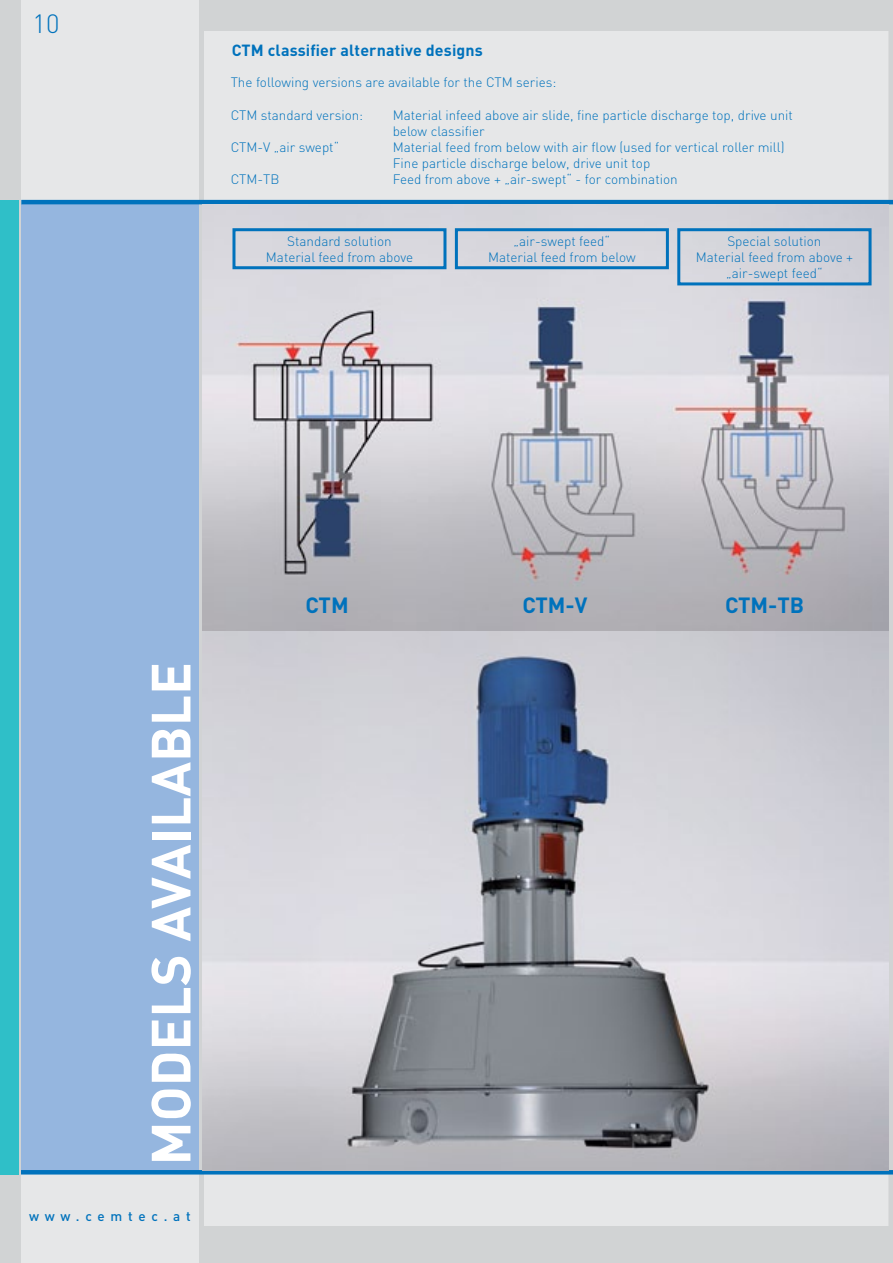
<style>
.page{position:relative;width:893px;height:1263px;background:#d1d3d4}
.page>*{position:absolute;margin:0;border:0;box-sizing:border-box;transform-origin:0 0}
.t1{font:700 54.3px "DIN Pro";color:#fff}
.t2{font:300 26.1px "DIN Pro";color:#0072bc}
.t3{font:700 21.75px "DIN Pro";color:#0072bc}
.t4{font:700 16.05px "DIN Pro";letter-spacing:.01em;color:#0072bc}
.t5{font:300 13.5px/16.2px "DIN Pro";color:#0072bc;text-align:center}
.t6{font:500 13.5px "DIN Pro";letter-spacing:.425em;color:#0072bc}
</style>
<div class="page">
<div style="left:204px;top:31px;width:689px;height:1194px;background:#e6e7e8"></div>
<div style="left:888px;top:0;width:5px;height:1263px;background:#d1d3d4"></div>
<div style="left:21px;top:0;width:177px;height:1263px;background:#e6e7e8"></div>
<div style="left:21px;top:204px;width:177px;height:968px;background:#95b6df"></div>
<div style="left:0;top:200px;width:18px;height:974px;background:#2fbfc8"></div>
<hr style="left:21px;top:200px;width:872px;height:4px;background:#0072bc">
<svg style="left:21px;top:1170px;width:872px;height:4px;background:#237ebb"></svg>
<img style="left:203px;top:204px;width:685px;height:427px">
<svg style="left:203px;top:631px;width:685px;height:539px"></svg>
<div style="left:677px;top:228px;width:194px;height:57px;border:3px solid #0072bc"></div>
<div style="left:232px;top:228px;width:214px;height:41px;border:3px solid #0072bc"></div>
<div style="left:455px;top:228px;width:214px;height:41px;border:3px solid #0072bc"></div>
<h2 class="t2" style="left:33px;top:6px;width:29px">10</h2>
<p class="t4" style="left:232px;top:39px;width:253px">CTM classifier alternative designs</p>
<p class="t5" style="left:231px;top:74px;width:327px">The following versions are available for the CTM series:</p>
<p class="t5" style="left:231px;top:106px;width:134px">CTM standard version:</p>
<p class="t5" style="left:393px;top:106px;width:402px;text-align:left">Material infeed above air slide, fine particle discharge top, drive unit below classifier</p>
<p class="t5" style="left:231px;top:139px;width:110px">CTM-V „air swept“</p>
<p class="t5" style="left:393px;top:139px;width:393px;text-align:left">Material feed from below with air flow (used for vertical roller mill)<br>Fine particle discharge below, drive unit top</p>
<p class="t5" style="left:231px;top:171px;width:50px">CTM-TB</p>
<p class="t5" style="left:393px;top:171px;width:286px">Feed from above + „air-swept“ - for combination</p>
<p class="t5" style="left:266px;top:232px;width:149px">Standard solution<br>Material feed from above</p>
<p class="t5" style="left:488px;top:232px;width:149px">„air-swept feed“<br>Material feed from below</p>
<p class="t5" style="left:696px;top:232px;width:159px">Special solution<br>Material feed from above + „air-swept feed“</p>
<h1 class="t1" style="left:134px;top:1165px;width:505px;rotate:-90deg">MODELS AVAILABLE</h1>
<p class="t6" style="left:29px;top:1206px;width:163px">www.cemtec.at</p>
<h3 class="t3" style="left:306px;top:590px;width:45px">CTM</h3>
<h3 class="t3" style="left:522px;top:590px;width:67px">CTM-V</h3>
<h3 class="t3" style="left:725px;top:590px;width:81px">CTM-TB</h3>
</div>
